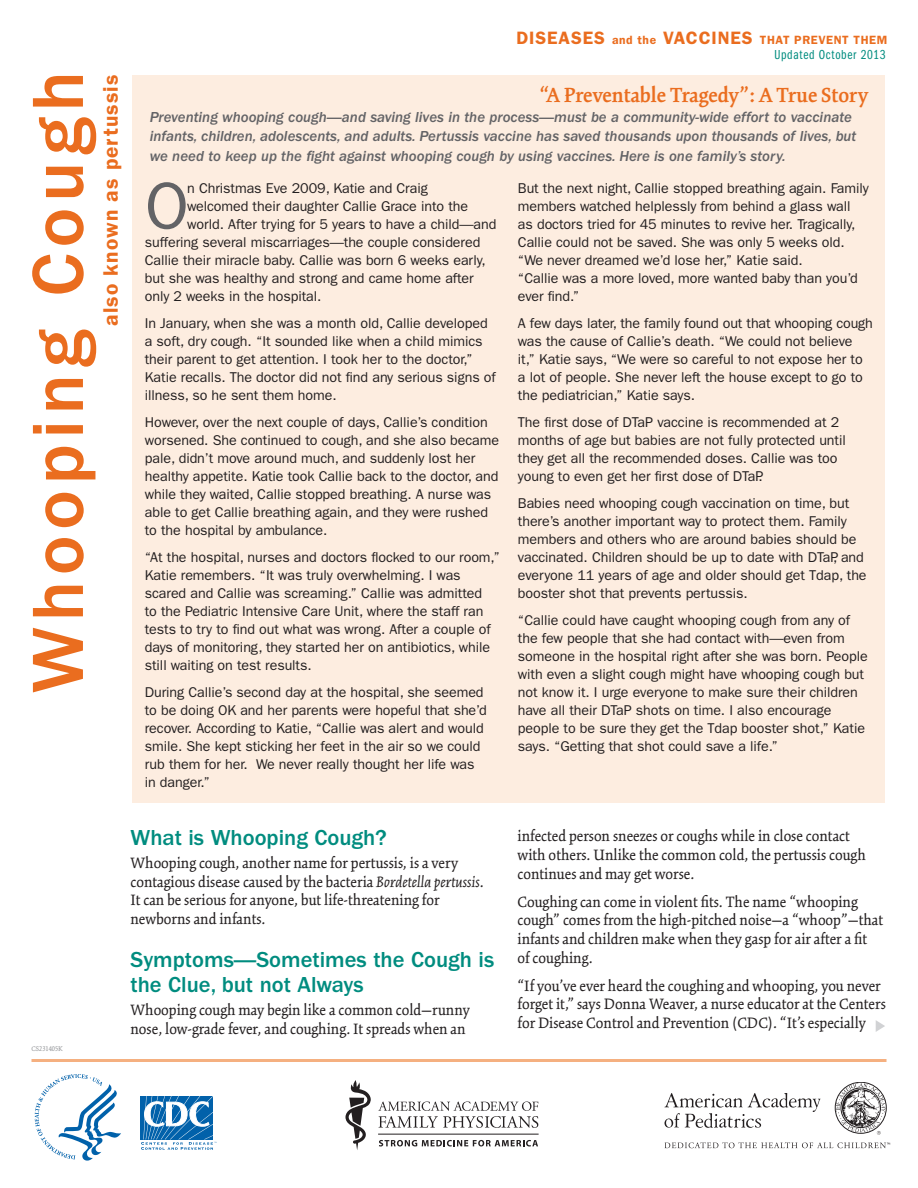
<style>
.page{position:relative;width:918px;height:1188px;background:#fff}
.page>*{position:absolute;margin:0;border:0;box-sizing:border-box;transform-origin:0 0}
.t1{font:500 75px "ITC Franklin Gothic Std";letter-spacing:.075em;color:#ea6d1f}
.t2{font:66.75px "ITC Franklin Gothic Std";color:#636366}
.t3{font:500 22.5px/24.8px "ITC Franklin Gothic Std";color:#008c7f}
.t4{font:600 22.5px "Kinesis Std";color:#ea6d1f}
.t5{font:600 21px "ITC Franklin Gothic Std";letter-spacing:.05em;color:#ea6d1f}
.t6{font:16.5px/18.8px "Kinesis Std";color:#231f20}
.t7{font:15px/19.5px "ITC Franklin Gothic Std Med It";color:#636366}
.t8{font:14.25px/18px "ITC Franklin Gothic Std";letter-spacing:-.005em;color:#231f20}
.t9{font:13.5px "ITC Franklin Gothic Std Bk Cp";letter-spacing:.05em;color:#008c7f}
.t10{font:600 12px "ITC Franklin Gothic Std";letter-spacing:.05em;color:#ea6d1f}
.t11{font:7.5px "Kinesis Std";color:#939598}
.s1{font-size:18px}
.s2{font-style:italic}
</style>
<div class="page">
<svg style="left:141px;top:1096px;width:75px;height:54px"></svg>
<svg style="left:35px;top:1074px;width:86px;height:87px"></svg>
<svg style="left:345px;top:1080px;width:26px;height:70px"></svg>
<hr style="left:378px;top:1134px;width:161px;height:1px;background:#231f20">
<svg style="left:378px;top:1101px;width:160px;height:27px"></svg>
<svg style="left:379px;top:1140px;width:159px;height:6px"></svg>
<svg style="left:664px;top:1093px;width:157px;height:35px"></svg>
<svg style="left:665px;top:1142px;width:225px;height:6px"></svg>
<svg style="left:835px;top:1082px;width:52px;height:53px"></svg>
<div style="left:132px;top:76px;width:753px;height:727px;background:#fdede0"></div>
<svg style="left:876px;top:1020px;width:9px;height:12px"></svg>
<hr style="left:32px;top:1059px;width:854px;height:3px;background:#f5b080">
<h1 class="t1" style="left:16px;top:693px;width:624px;rotate:-90deg">Whooping Cough</h1>
<p class="t5" style="left:98px;top:326px;width:252px;rotate:-90deg">also known as pertussis</p>
<p class="t10" style="left:516px;top:33px;width:372px"><span class="s1">DISEASES</span> and the <span class="s1">VACCINES</span> THAT PREVENT THEM</p>
<p class="t9" style="left:774px;top:47px;width:113px">Updated October 2013</p>
<p class="t4" style="left:540px;top:82px;width:330px">“A Preventable Tragedy”: A True Story</p>
<p class="t7" style="left:150px;top:107px;width:708px">Preventing whooping cough—and saving lives in the process—must be a community-wide effort to vaccinate infants, children, adolescents, and adults. Pertussis vaccine has saved thousands upon thousands of lives, but we need to keep up the fight against whooping cough by using vaccines. Here is one family’s story.</p>
<p class="t2" style="left:145px;top:168px;width:46px">O</p>
<p class="t8" style="left:187px;top:179px;width:242px">n Christmas Eve 2009, Katie and Craig</p>
<p class="t8" style="left:518px;top:179px;width:352px">But the next night, Callie stopped breathing again. Family members watched helplessly from behind a glass wall as doctors tried for 45 minutes to revive her. Tragically, Callie could not be saved. She was only 5 weeks old. “We never dreamed we’d lose her,” Katie said.<br>“Callie was a more loved, more wanted baby than you’d ever find.”</p>
<p class="t8" style="left:518px;top:314px;width:357px">A few days later, the family found out that whooping cough was the cause of Callie’s death. “We could not believe it,” Katie says, “We were so careful to not expose her to a lot of people. She never left the house except to go to the pediatrician,” Katie says.</p>
<p class="t8" style="left:518px;top:413px;width:329px">The first dose of DTaP vaccine is recommended at 2 months of age but babies are not fully protected until they get all the recommended doses. Callie was too young to even get her first dose of DTaP.</p>
<p class="t8" style="left:518px;top:494px;width:350px">Babies need whooping cough vaccination on time, but there’s another important way to protect them. Family members and others who are around babies should be vaccinated. Children should be up to date with DTaP, and everyone 11 years of age and older should get Tdap, the booster shot that prevents pertussis.</p>
<p class="t8" style="left:518px;top:611px;width:351px">“Callie could have caught whooping cough from any of the few people that she had contact with—even from someone in the hospital right after she was born. People with even a slight cough might have whooping cough but not know it. I urge everyone to make sure their children have all their DTaP shots on time. I also encourage people to be sure they get the Tdap booster shot,” Katie says. “Getting that shot could save a life.”</p>
<p class="t8" style="left:187px;top:197px;width:283px">welcomed their daughter Callie Grace into the</p>
<p class="t8" style="left:187px;top:215px;width:311px">world. After trying for 5 years to have a child—and</p>
<p class="t8" style="left:145px;top:233px;width:337px">suffering several miscarriages—the couple considered</p>
<p class="t8" style="left:145px;top:251px;width:342px">Callie their miracle baby. Callie was born 6 weeks early,</p>
<p class="t8" style="left:145px;top:269px;width:331px">but she was healthy and strong and came home after</p>
<p class="t8" style="left:145px;top:287px;width:178px">only 2 weeks in the hospital.</p>
<p class="t8" style="left:145px;top:314px;width:352px">In January, when she was a month old, Callie developed a soft, dry cough. “It sounded like when a child mimics their parent to get attention. I took her to the doctor,” Katie recalls. The doctor did not find any serious signs of illness, so he sent them home.</p>
<p class="t8" style="left:145px;top:413px;width:356px">However, over the next couple of days, Callie’s condition worsened. She continued to cough, and she also became pale, didn’t move around much, and suddenly lost her healthy appetite. Katie took Callie back to the doctor, and while they waited, Callie stopped breathing. A nurse was able to get Callie breathing again, and they were rushed to the hospital by ambulance.</p>
<p class="t8" style="left:145px;top:548px;width:357px">“At the hospital, nurses and doctors flocked to our room,” Katie remembers. “It was truly overwhelming. I was scared and Callie was screaming.” Callie was admitted<br>to the Pediatric Intensive Care Unit, where the staff ran tests to try to find out what was wrong. After a couple of days of monitoring, they started her on antibiotics, while still waiting on test results.</p>
<p class="t8" style="left:145px;top:683px;width:343px">During Callie’s second day at the hospital, she seemed to be doing OK and her parents were hopeful that she’d recover. According to Katie, “Callie was alert and would smile. She kept sticking her feet in the air so we could rub them for her. We never really thought her life was in danger.”</p>
<p class="t11" style="left:32px;top:1044px;width:33px">CS231405K</p>
<h2 class="t3" style="left:130px;top:825px;width:258px">What is Whooping Cough?</h2>
<p class="t6" style="left:130px;top:853px;width:355px">Whooping cough, another name for pertussis, is a very contagious disease caused by the bacteria <span class="s2">Bordetella pertussis</span>.<br>It can be serious for anyone, but life-threatening for newborns and infants.</p>
<h2 class="t3" style="left:130px;top:947px;width:365px">Symptoms—Sometimes the Cough is the Clue, but not Always</h2>
<p class="t6" style="left:130px;top:1000px;width:341px">Whooping cough may begin like a common cold—runny nose, low-grade fever, and coughing. It spreads when an</p>
<p class="t6" style="left:518px;top:827px;width:350px">infected person sneezes or coughs while in close contact with others. Unlike the common cold, the pertussis cough continues and may get worse.</p>
<p class="t6" style="left:518px;top:892px;width:367px">Coughing can come in violent fits. The name “whooping cough” comes from the high-pitched noise—a “whoop”—that infants and children make when they gasp for air after a fit of coughing.</p>
<p class="t6" style="left:518px;top:976px;width:370px">“If you’ve ever heard the coughing and whooping, you never forget it,” says Donna Weaver, a nurse educator at the Centers for Disease Control and Prevention (CDC). “It’s especially</p>
</div>
